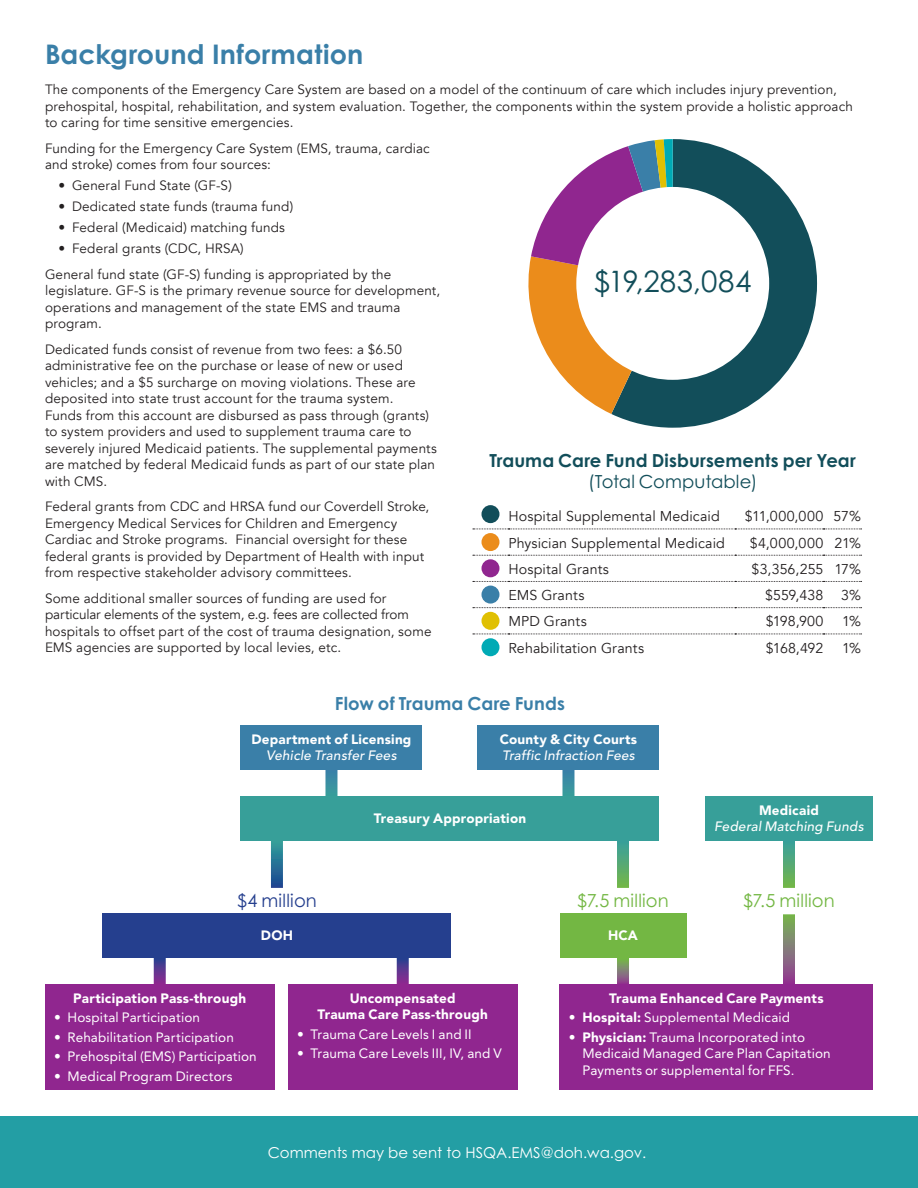
<style>
.page{position:relative;width:918px;height:1188px;background:#fff}
.page>*{position:absolute;margin:0;border:0;box-sizing:border-box;transform-origin:0 0}
.t1{font:29.55px "Century Gothic Std";letter-spacing:.02em;color:#124e5a}
.Text{font:700 27px "Century Gothic Std";letter-spacing:.005em;color:#3a7fa8}
.t2{font:700 18px/21px "Century Gothic Std";letter-spacing:.005em;color:#124e5a;text-align:center}
.t3{font:18px "Century Gothic Std";letter-spacing:.015em;color:#73b743}
.t4{font:700 18px "Century Gothic Std";letter-spacing:.005em;color:#3a7fa8}
.t5{font:18px "Century Gothic Std";letter-spacing:.015em;color:#253f8e}
.t6{font:15px "Century Gothic Std";color:#fff}
.Text-2{font:14.25px "Avenir";letter-spacing:.01em;color:#231f20}
.Text-3{font:13.5px/16.5px "Avenir";letter-spacing:.01em;color:#231f20}
.t7{font:13.5px/16.5px "Avenir LT Std";letter-spacing:.01em;color:#fff}
.t8{font:900 13.5px/16.5px "Avenir LT Std";letter-spacing:.015em;color:#fff;text-align:center}
.t9{font:italic 500 13.5px/16.5px "Avenir LT Std";letter-spacing:.015em;color:#fff}
.s1{font-weight:400}
.s2{font-weight:500;font-style:italic}
.s3{font-weight:900;font-style:normal}
.s4{font-weight:900}
</style>
<div class="page">
<svg style="left:611px;top:139px;width:206px;height:289px;fill:#124e5a"></svg>
<svg style="left:528px;top:139px;width:145px;height:275px"></svg>
<div style="left:576px;top:187px;width:193px;height:193px;background:#fff;border-radius:50%"></div>
<svg style="left:473px;top:529px;width:389px;height:1px"></svg>
<svg style="left:473px;top:555px;width:389px;height:1px"></svg>
<svg style="left:473px;top:581px;width:389px;height:1px"></svg>
<svg style="left:473px;top:607px;width:389px;height:1px"></svg>
<svg style="left:473px;top:634px;width:389px;height:1px"></svg>
<div style="left:481px;top:505px;width:18px;height:18px;background:#124e5a;border-radius:50%"></div>
<div style="left:481px;top:533px;width:18px;height:18px;background:#eb8c1b;border-radius:50%"></div>
<div style="left:481px;top:559px;width:18px;height:18px;background:#90268f;border-radius:50%"></div>
<div style="left:481px;top:586px;width:18px;height:18px;background:#3a7fa8;border-radius:50%"></div>
<div style="left:481px;top:612px;width:18px;height:18px;background:#e0c003;border-radius:50%"></div>
<div style="left:481px;top:638px;width:18px;height:18px;background:#00aab5;border-radius:50%"></div>
<div style="left:0;top:1117px;width:918px;height:71px;background:#239ea4"></div>
<div style="left:241px;top:725px;width:181px;height:44px;background:#3a7fa8"></div>
<div style="left:478px;top:725px;width:181px;height:44px;background:#3a7fa8"></div>
<div style="left:241px;top:796px;width:418px;height:44px;background:#379f99"></div>
<div style="left:705px;top:796px;width:168px;height:44px;background:#379f99"></div>
<div style="left:560px;top:984px;width:313px;height:106px;background:#90268f"></div>
<div style="left:288px;top:984px;width:230px;height:106px;background:#90268f"></div>
<div style="left:45px;top:984px;width:229px;height:106px;background:#90268f"></div>
<div style="left:560px;top:913px;width:126px;height:44px;background:#73b743"></div>
<div style="left:103px;top:913px;width:348px;height:44px;background:#253f8e"></div>
<svg style="left:325px;top:769px;width:12px;height:27px"></svg>
<svg style="left:562px;top:769px;width:12px;height:27px"></svg>
<svg style="left:617px;top:840px;width:12px;height:48px"></svg>
<svg style="left:271px;top:840px;width:12px;height:48px"></svg>
<svg style="left:783px;top:840px;width:12px;height:48px"></svg>
<svg style="left:783px;top:914px;width:12px;height:70px"></svg>
<svg style="left:617px;top:957px;width:12px;height:27px"></svg>
<svg style="left:397px;top:957px;width:12px;height:27px"></svg>
<svg style="left:154px;top:957px;width:12px;height:27px"></svg>
<p class="Text" style="left:45px;top:38px;width:320px">Background Information</p>
<p class="Text-3" style="left:45px;top:82px;width:810px">The components of the Emergency Care System are based on a model of the continuum of care which includes injury prevention, prehospital, hospital, rehabilitation, and system evaluation. Together, the components within the system provide a holistic approach to caring for time sensitive emergencies.</p>
<p class="Text-3" style="left:45px;top:140px;width:386px">Funding for the Emergency Care System (EMS, trauma, cardiac and stroke) comes from four sources:</p>
<p class="Text-3" style="left:58px;top:178px;width:175px">• General Fund State (GF-S)</p>
<p class="Text-3" style="left:58px;top:199px;width:236px">• Dedicated state funds (trauma fund)</p>
<p class="Text-3" style="left:58px;top:220px;width:228px">• Federal (Medicaid) matching funds</p>
<p class="Text-3" style="left:58px;top:241px;width:187px">• Federal grants (CDC, HRSA)</p>
<p class="Text-3" style="left:45px;top:266px;width:397px">General fund state (GF-S) funding is appropriated by the legislature. GF-S is the primary revenue source for development, operations and management of the state EMS and trauma program.</p>
<p class="Text-3" style="left:45px;top:341px;width:393px">Dedicated funds consist of revenue from two fees: a $6.50 administrative fee on the purchase or lease of new or used vehicles; and a $5 surcharge on moving violations. These are deposited into state trust account for the trauma system.<br>Funds from this account are disbursed as pass through (grants) to system providers and used to supplement trauma care to severely injured Medicaid patients. The supplemental payments are matched by federal Medicaid funds as part of our state plan with CMS.</p>
<p class="Text-3" style="left:45px;top:499px;width:386px">Federal grants from CDC and HRSA fund our Coverdell Stroke, Emergency Medical Services for Children and Emergency Cardiac and Stroke programs. Financial oversight for these federal grants is provided by Department of Health with input from respective stakeholder advisory committees.</p>
<p class="Text-3" style="left:45px;top:590px;width:388px">Some additional smaller sources of funding are used for particular elements of the system, e.g. fees are collected from hospitals to offset part of the cost of trauma designation, some EMS agencies are supported by local levies, etc.</p>
<h5 class="t1" style="left:594px;top:263px;width:159px">$19,283,084</h5>
<h5 class="t2" style="left:490px;top:449px;width:368px">Trauma Care Fund Disbursements per Year <span class="s1">(Total Computable)</span></h5>
<p class="Text-2" style="left:508px;top:508px;width:213px">Hospital Supplemental Medicaid</p>
<p class="Text-2" style="left:745px;top:508px;width:80px">$11,000,000</p>
<p class="Text-2" style="left:834px;top:508px;width:29px">57%</p>
<p class="Text-2" style="left:508px;top:534px;width:218px">Physician Supplemental Medicaid</p>
<p class="Text-2" style="left:750px;top:534px;width:75px">$4,000,000</p>
<p class="Text-2" style="left:834px;top:534px;width:28px">21%</p>
<p class="Text-2" style="left:508px;top:561px;width:102px">Hospital Grants</p>
<p class="Text-2" style="left:752px;top:561px;width:73px">$3,356,255</p>
<p class="Text-2" style="left:834px;top:561px;width:28px">17%</p>
<p class="Text-2" style="left:508px;top:587px;width:77px">EMS Grants</p>
<p class="Text-2" style="left:765px;top:587px;width:60px">$559,438</p>
<p class="Text-2" style="left:841px;top:587px;width:21px">3%</p>
<p class="Text-2" style="left:508px;top:613px;width:80px">MPD Grants</p>
<p class="Text-2" style="left:766px;top:613px;width:59px">$198,900</p>
<p class="Text-2" style="left:842px;top:613px;width:20px">1%</p>
<p class="Text-2" style="left:508px;top:639px;width:137px">Rehabilitation Grants</p>
<p class="Text-2" style="left:766px;top:639px;width:59px">$168,492</p>
<p class="Text-2" style="left:842px;top:639px;width:20px">1%</p>
<h5 class="t4" style="left:335px;top:692px;width:231px">Flow of Trauma Care Funds</h5>
<h3 class="t8" style="left:251px;top:731px;width:161px">Department of Licensing<br><span class="s2">Vehicle Transfer Fees</span></h3>
<h3 class="t9" style="left:500px;top:731px;width:139px"><span class="s3">County &amp; City Courts<br></span>Traffic Infraction Fees</h3>
<h3 class="t8" style="left:374px;top:810px;width:154px">Treasury Appropriation</h3>
<h3 class="t9" style="left:714px;top:802px;width:151px;text-align:center"><span class="s3">Medicaid<br></span>Federal Matching Funds</h3>
<h5 class="t5" style="left:237px;top:890px;width:81px">$4 million</h5>
<h5 class="t3" style="left:577px;top:890px;width:93px">$7.5 million</h5>
<h5 class="t3" style="left:743px;top:890px;width:93px">$7.5 million</h5>
<h3 class="t8" style="left:261px;top:927px;width:34px">DOH</h3>
<h3 class="t8" style="left:608px;top:927px;width:31px">HCA</h3>
<h3 class="t8" style="left:73px;top:990px;width:174px">Participation Pass-through</h3>
<p class="t7" style="left:54px;top:1009px;width:148px">• Hospital Participation</p>
<p class="t7" style="left:54px;top:1029px;width:181px">• Rehabilitation Participation</p>
<p class="t7" style="left:54px;top:1048px;width:204px">• Prehospital (EMS) Participation</p>
<p class="t7" style="left:54px;top:1068px;width:180px">• Medical Program Directors</p>
<h3 class="t8" style="left:318px;top:990px;width:172px">Uncompensated<br>Trauma Care Pass-through</h3>
<p class="t7" style="left:297px;top:1026px;width:176px">• Trauma Care Levels I and II</p>
<p class="t7" style="left:297px;top:1045px;width:206px">• Trauma Care Levels III, IV, and V</p>
<h3 class="t8" style="left:609px;top:990px;width:216px">Trauma Enhanced Care Payments</h3>
<p class="t7" style="left:569px;top:1009px;width:223px"><span class="s4">• Hospital:</span> Supplemental Medicaid</p>
<p class="t7" style="left:582px;top:1029px;width:250px;text-indent:-14px"><span class="s4">• Physician:</span> Trauma Incorporated into<br>Medicaid Managed Care Plan Capitation<br>Payments or supplemental for FFS.</p>
<p class="t6" style="left:268px;top:1143px;width:380px">Comments may be sent to HSQA.EMS@doh.wa.gov.</p>
</div>
